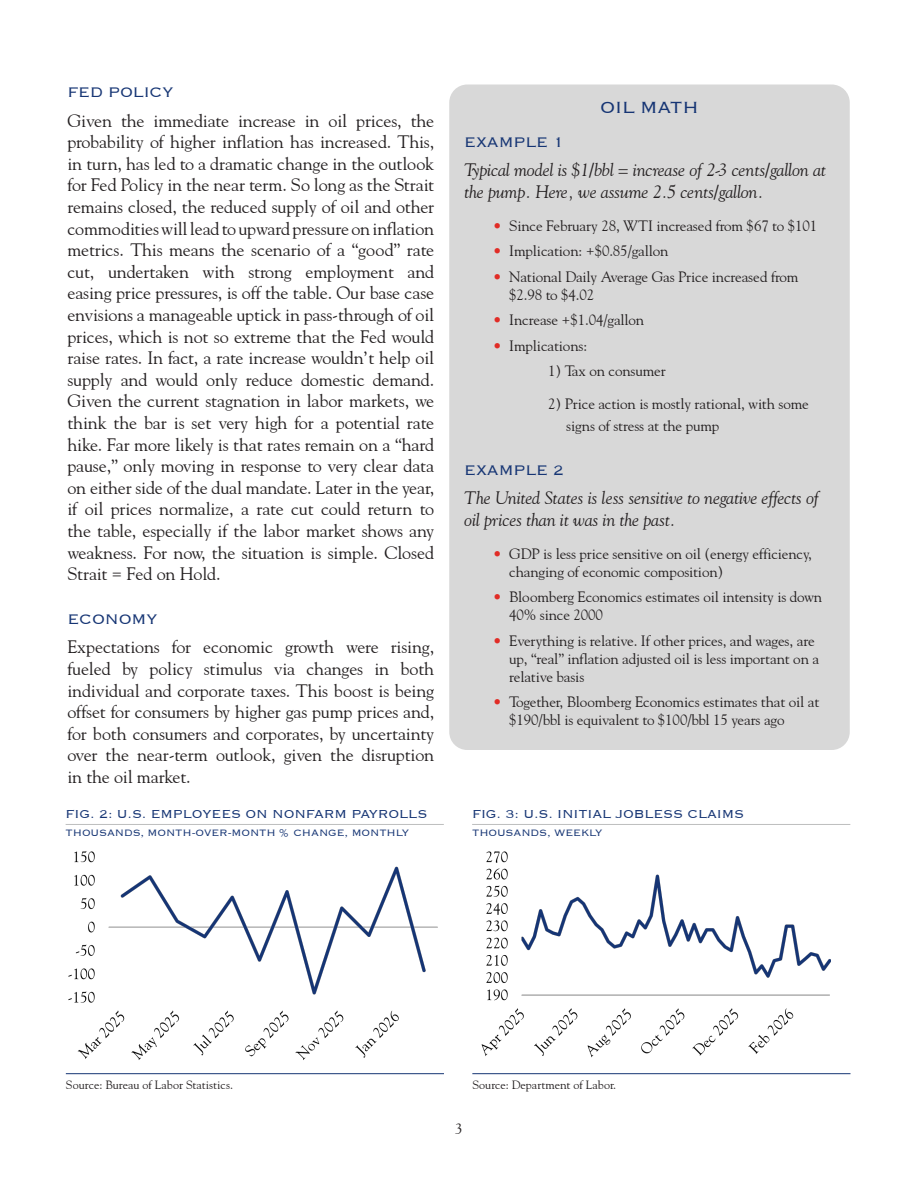
<style>
.page{position:relative;width:918px;height:1188px;background:#fff}
.page>*{position:absolute;margin:0;border:0;box-sizing:border-box;transform-origin:0 0}
.C_Subheading{font:21px "Copperplate 32 bc";letter-spacing:-.01em;color:#163574}
.C_Standard_Body_Text{font:18px/21.6px "Goudy SAMG";letter-spacing:-.01em;color:#231f20;text-align:justify}
.C_Standard_Body_Text-2{font:18px/21.6px "Goudy SAMG Italic";letter-spacing:-.01em;color:#231f20}
.C_Subheading-2{font:18px "Copperplate 32 bc";letter-spacing:-.01em;color:#163574}
.C_Standard_Body_Text-3{font:15px/18px "Goudy SAMG";letter-spacing:-.01em;color:#231f20}
.Subheading{font:15px "Copperplate 32 bc";letter-spacing:-.01em;color:#163574}
.Subheading-2{font:12px "Copperplate 32 bc";letter-spacing:-.01em;color:#163574}
.C_Caption{font:12px "Goudy SAMG";color:#231f20}
.s1{font-family:"Goudy";color:#e12c26}
</style>
<div class="page">
<div style="left:449px;top:85px;width:401px;height:665px;background:#d8d8d8;border-radius:18px"></div>
<img style="left:68px;top:851px;width:370px;height:209px">
<hr style="left:66px;top:824px;width:378px;height:1px;background:#bdbebe">
<hr style="left:66px;top:1073px;width:378px;height:1px;background:#163574">
<img style="left:481px;top:851px;width:350px;height:207px">
<hr style="left:472px;top:824px;width:378px;height:1px;background:#bdbebe">
<hr style="left:472px;top:1073px;width:378px;height:1px;background:#163574">
<p class="C_Subheading-2" style="left:68px;top:83px;width:107px">FED POLICY</p>
<p class="C_Standard_Body_Text" style="left:68px;top:109px;width:368px">Given the immediate increase in oil prices, the probability of higher inflation has increased. This, in turn, has led to a dramatic change in the outlook for Fed Policy in the near term. So long as the Strait remains closed, the reduced supply of oil and other commodities will lead to upward pressure on inflation metrics. This means the scenario of a “good” rate cut, undertaken with strong employment and easing price pressures, is off the table. Our base case envisions a manageable uptick in pass-through of oil prices, which is not so extreme that the Fed would raise rates. In fact, a rate increase wouldn’t help oil supply and would only reduce domestic demand.<br>Given the current stagnation in labor markets, we think the bar is set very high for a potential rate hike. Far more likely is that rates remain on a “hard pause,” only moving in response to very clear data on either side of the dual mandate. Later in the year, if oil prices normalize, a rate cut could return to the table, especially if the labor market shows any weakness. For now, the situation is simple. Closed Strait = Fed on Hold.</p>
<p class="C_Subheading-2" style="left:68px;top:610px;width:91px">ECONOMY</p>
<p class="C_Standard_Body_Text" style="left:68px;top:636px;width:368px">Expectations for economic growth were rising, fueled by policy stimulus via changes in both individual and corporate taxes. This boost is being offset for consumers by higher gas pump prices and, for both consumers and corporates, by uncertainty over the near-term outlook, given the disruption in the oil market.</p>
<p class="Subheading" style="left:66px;top:805px;width:363px">FIG. 2: U.S. EMPLOYEES ON NONFARM PAYROLLS</p>
<p class="Subheading-2" style="left:66px;top:826px;width:345px">THOUSANDS, MONTH-OVER-MONTH % CHANGE, MONTHLY</p>
<p class="C_Subheading" style="left:600px;top:96px;width:100px">OIL MATH</p>
<p class="C_Subheading-2" style="left:464px;top:132px;width:102px">EXAMPLE 1</p>
<p class="C_Standard_Body_Text-2" style="left:464px;top:159px;width:363px">Typical model is $1/bbl = increase of 2-3 cents/gallon at the pump. Here, we assume 2.5 cents/gallon.</p>
<p class="C_Standard_Body_Text-3" style="left:493px;top:216px;width:326px"><span class="s1">•</span> Since February 28, WTI increased from $67 to $101</p>
<p class="C_Standard_Body_Text-3" style="left:493px;top:242px;width:177px"><span class="s1">•</span> Implication: +$0.85/gallon</p>
<p class="C_Standard_Body_Text-3" style="left:509px;top:267px;width:291px;text-indent:-16px"><span class="s1">•</span> National Daily Average Gas Price increased from $2.98 to $4.02</p>
<p class="C_Standard_Body_Text-3" style="left:493px;top:311px;width:153px"><span class="s1">•</span> Increase +$1.04/gallon</p>
<p class="C_Standard_Body_Text-3" style="left:493px;top:336px;width:96px"><span class="s1">•</span> Implications:</p>
<p class="C_Standard_Body_Text-3" style="left:548px;top:362px;width:119px">1) Tax on consumer</p>
<p class="C_Standard_Body_Text-3" style="left:566px;top:393px;width:244px;line-height:21.6px;text-indent:-18px">2) Price action is mostly rational, with some signs of stress at the pump</p>
<p class="C_Subheading-2" style="left:464px;top:460px;width:102px">EXAMPLE 2</p>
<p class="C_Standard_Body_Text-2" style="left:464px;top:487px;width:356px">The United States is less sensitive to negative effects of oil prices than it was in the past.</p>
<p class="C_Standard_Body_Text-3" style="left:509px;top:544px;width:304px;text-indent:-16px"><span class="s1">•</span> GDP is less price sensitive on oil (energy efficiency, changing of economic composition)</p>
<p class="C_Standard_Body_Text-3" style="left:509px;top:588px;width:314px;text-indent:-16px"><span class="s1">•</span> Bloomberg Economics estimates oil intensity is down<br>40% since 2000</p>
<p class="C_Standard_Body_Text-3" style="left:509px;top:631px;width:311px;text-indent:-16px"><span class="s1">•</span> Everything is relative. If other prices, and wages, are up, “real” inflation adjusted oil is less important on a relative basis</p>
<p class="C_Standard_Body_Text-3" style="left:509px;top:693px;width:312px;text-indent:-16px"><span class="s1">•</span> Together, Bloomberg Economics estimates that oil at $190/bbl is equivalent to $100/bbl 15 years ago</p>
<p class="Subheading" style="left:472px;top:805px;width:274px">FIG. 3: U.S. INITIAL JOBLESS CLAIMS</p>
<p class="Subheading-2" style="left:472px;top:826px;width:132px">THOUSANDS, WEEKLY</p>
<p class="C_Caption" style="left:66px;top:1077px;width:169px">Source: Bureau of Labor Statistics.</p>
<p class="C_Caption" style="left:472px;top:1077px;width:145px">Source: Department of Labor.</p>
<p class="C_Standard_Body_Text-3" style="left:455px;top:1119px;width:9px">3</p>
</div>
